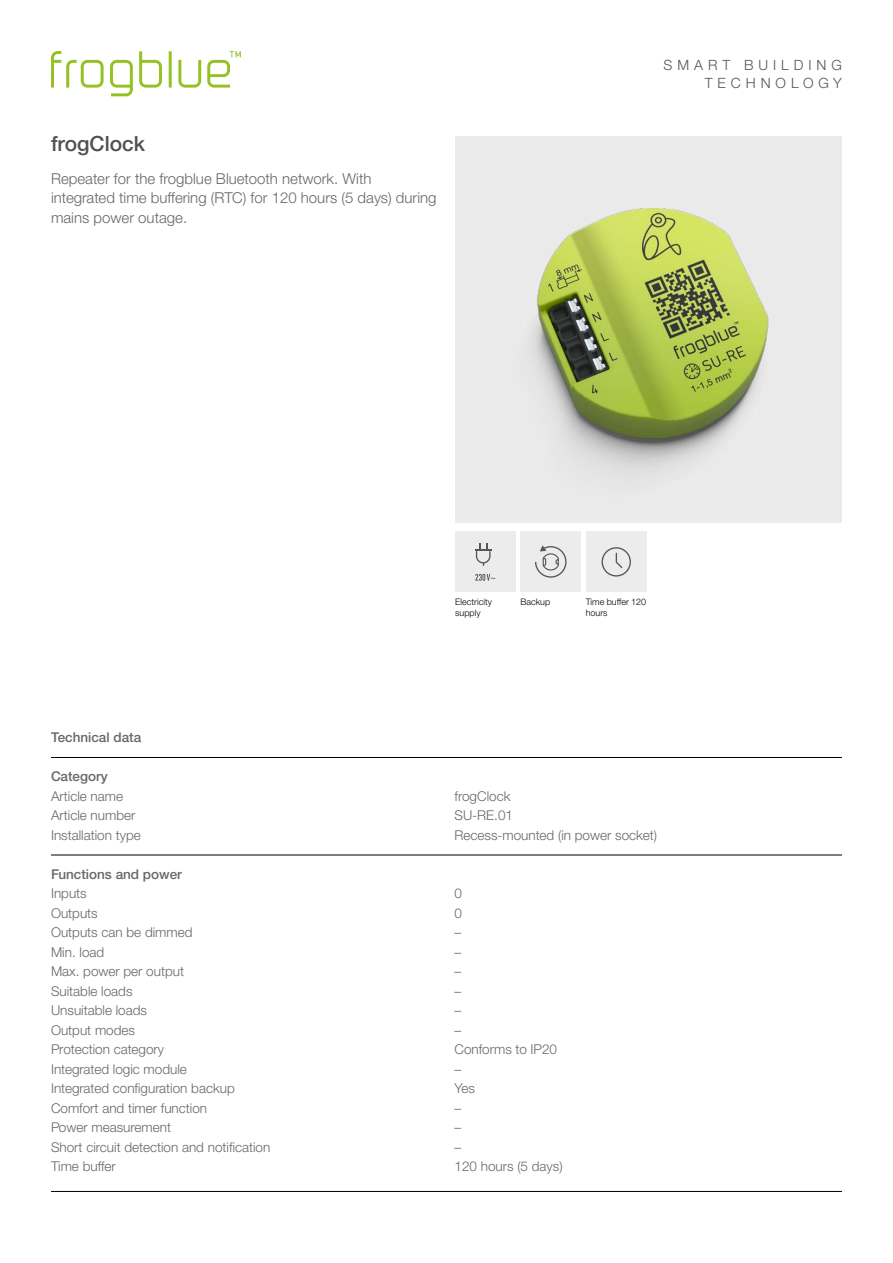
<style>
.page{position:relative;width:893px;height:1263px;background:#fff}
.page>*{position:absolute;margin:0;border:0;box-sizing:border-box;transform-origin:0 0}
.t1{font:500 21px "Helvetica Neue LTW1 G";color:#515050}
.t2{font:300 15px/19.5px "Helvetica Neue LTW1 G";color:#666768}
.t3{font:300 14.1px/18.5px "Helvetica Neue LTW1 G";letter-spacing:.35em;color:#565656;text-align:right}
.t4{font:300 13.5px "Helvetica Neue LTW1 G";color:#666768}
.t5{font:500 13.5px "Helvetica Neue LTW1 G";color:#666768}
.t6{font:300 9px/10.8px "Helvetica Neue LTW1 G";color:#000}
</style>
<div class="page">
<div style="left:455px;top:136px;width:387px;height:387px;background:#ebebeb"></div>
<img style="left:531px;top:208px;width:238px;height:265px">
<hr style="left:51px;top:757px;width:791px;height:1px;background:#000">
<hr style="left:51px;top:855px;width:791px;height:1px;background:#000">
<hr style="left:51px;top:1191px;width:791px;height:1px;background:#000">
<div style="left:455px;top:532px;width:61px;height:60px;background:#ececed"></div>
<svg style="left:475px;top:574px;width:20px;height:7px"></svg>
<svg style="left:475px;top:543px;width:17px;height:23px"></svg>
<div style="left:520px;top:532px;width:61px;height:60px;background:#ececed"></div>
<svg style="left:535px;top:545px;width:32px;height:33px"></svg>
<div style="left:586px;top:532px;width:61px;height:60px;background:#ececed"></div>
<svg style="left:615px;top:552px;width:8px;height:17px"></svg>
<div style="left:602px;top:547px;width:29px;height:29px;border:1px solid #565656;border-radius:50%"></div>
<svg style="left:207px;top:51px;width:34px;height:37px"></svg>
<hr style="left:169px;top:51px;width:3px;height:37px;background:#95c122">
<svg style="left:178px;top:60px;width:23px;height:28px"></svg>
<svg style="left:139px;top:51px;width:23px;height:37px"></svg>
<svg style="left:110px;top:60px;width:23px;height:36px"></svg>
<svg style="left:51px;top:51px;width:53px;height:37px"></svg>
<h1 class="t1" style="left:51px;top:131px;width:95px">frogClock</h1>
<p class="t2" style="left:51px;top:168px;width:387px">Repeater for the frogblue Bluetooth network. With integrated time buffering (RTC) for 120 hours (5 days) during mains power outage.</p>
<p class="t3" style="left:664px;top:55px;width:180px">SMART BUILDING<br>TECHNOLOGY</p>
<p class="t6" style="left:455px;top:596px;width:38px">Electricity supply</p>
<p class="t6" style="left:520px;top:596px;width:31px">Backup</p>
<p class="t6" style="left:586px;top:596px;width:62px">Time buffer 120 hours</p>
<p class="t5" style="left:51px;top:729px;width:92px">Technical data</p>
<p class="t5" style="left:51px;top:768px;width:58px">Category</p>
<p class="t4" style="left:51px;top:787px;width:74px">Article name</p>
<p class="t4" style="left:455px;top:787px;width:57px">frogClock</p>
<p class="t4" style="left:51px;top:807px;width:86px">Article number</p>
<p class="t4" style="left:455px;top:807px;width:60px">SU-RE.01</p>
<p class="t4" style="left:51px;top:826px;width:91px">Installation type</p>
<p class="t4" style="left:455px;top:826px;width:204px">Recess-mounted (in power socket)</p>
<p class="t5" style="left:51px;top:866px;width:132px">Functions and power</p>
<p class="t4" style="left:51px;top:885px;width:37px">Inputs</p>
<p class="t4" style="left:455px;top:885px;width:9px">0</p>
<p class="t4" style="left:51px;top:904px;width:48px">Outputs</p>
<p class="t4" style="left:455px;top:904px;width:9px">0</p>
<p class="t4" style="left:51px;top:924px;width:143px">Outputs can be dimmed</p>
<p class="t4" style="left:455px;top:924px;width:8px">–</p>
<p class="t4" style="left:51px;top:943px;width:55px">Min. load</p>
<p class="t4" style="left:455px;top:943px;width:8px">–</p>
<p class="t4" style="left:51px;top:963px;width:135px">Max. power per output</p>
<p class="t4" style="left:455px;top:963px;width:8px">–</p>
<p class="t4" style="left:51px;top:982px;width:83px">Suitable loads</p>
<p class="t4" style="left:455px;top:982px;width:8px">–</p>
<p class="t4" style="left:51px;top:1002px;width:97px">Unsuitable loads</p>
<p class="t4" style="left:455px;top:1002px;width:8px">–</p>
<p class="t4" style="left:51px;top:1021px;width:85px">Output modes</p>
<p class="t4" style="left:455px;top:1021px;width:8px">–</p>
<p class="t4" style="left:51px;top:1041px;width:115px">Protection category</p>
<p class="t4" style="left:455px;top:1041px;width:104px">Conforms to IP20</p>
<p class="t4" style="left:51px;top:1060px;width:137px">Integrated logic module</p>
<p class="t4" style="left:455px;top:1060px;width:8px">–</p>
<p class="t4" style="left:51px;top:1080px;width:185px">Integrated configuration backup</p>
<p class="t4" style="left:455px;top:1080px;width:22px">Yes</p>
<p class="t4" style="left:51px;top:1099px;width:158px">Comfort and timer function</p>
<p class="t4" style="left:455px;top:1099px;width:8px">–</p>
<p class="t4" style="left:51px;top:1119px;width:122px">Power measurement</p>
<p class="t4" style="left:455px;top:1119px;width:8px">–</p>
<p class="t4" style="left:51px;top:1138px;width:221px">Short circuit detection and notification</p>
<p class="t4" style="left:455px;top:1138px;width:8px">–</p>
<p class="t4" style="left:51px;top:1158px;width:66px">Time buffer</p>
<p class="t4" style="left:455px;top:1158px;width:110px">120 hours (5 days)</p>
</div>
